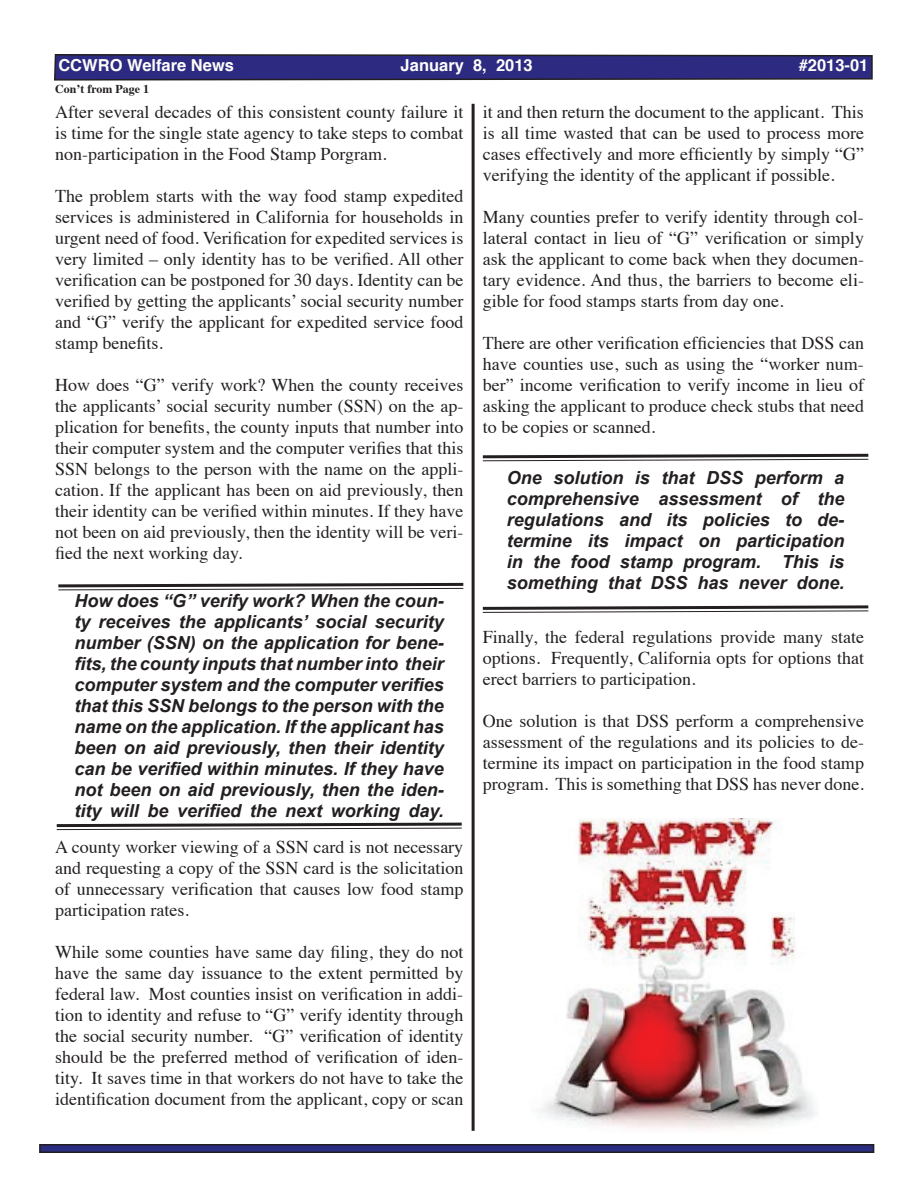
<style>
.page{position:relative;width:918px;height:1188px;background:#fff}
.page>*{position:absolute;margin:0;border:0;box-sizing:border-box;transform-origin:0 0}
.t1{font:18px/21px "Times";color:#231f20;text-align:justify}
.t2{font:italic 700 18px/21px "Arial";color:#231f20;text-align:justify}
.t3{font:700 16.5px "Helvetica";color:#fefdfa}
.t4{font:700 12px "Times";color:#231f20}
</style>
<div class="page">
<svg style="left:54px;top:54px;width:819px;height:27px;background:#37357c"></svg>
<div style="left:40px;top:1145px;width:834px;height:7px;background:#2a2d80"></div>
<div style="left:39px;top:1144px;width:835px;height:9px;border:2px solid #231f20"></div>
<hr style="left:472px;top:104px;width:3px;height:1027px;background:#231f20">
<svg style="left:58px;top:582px;width:406px;height:9px"></svg>
<svg style="left:56px;top:822px;width:406px;height:9px"></svg>
<svg style="left:482px;top:453px;width:387px;height:9px"></svg>
<svg style="left:482px;top:605px;width:387px;height:8px"></svg>
<img style="left:538px;top:818px;width:277px;height:311px">
<p class="t3" style="left:58px;top:52px;width:177px">CCWRO Welfare News</p>
<p class="t3" style="left:401px;top:52px;width:134px">January 8, 2013</p>
<p class="t3" style="left:799px;top:52px;width:71px">#2013-01</p>
<p class="t1" style="left:55px;top:100px;width:410px">After several decades of this consistent county failure it is time for the single state agency to take steps to combat non-participation in the Food Stamp Porgram.</p>
<p class="t1" style="left:55px;top:184px;width:410px">The problem starts with the way food stamp expedited services is administered in California for households in urgent need of food. Verification for expedited services is very limited – only identity has to be verified. All other verification can be postponed for 30 days. Identity can be verified by getting the applicants’ social security number and “G” verify the applicant for expedited service food stamp benefits.</p>
<p class="t1" style="left:55px;top:373px;width:410px">How does “G” verify work? When the county receives the applicants’ social security number (SSN) on the ap&shy;plication for benefits, the county inputs that number into their computer system and the computer verifies that this SSN belongs to the person with the name on the appli&shy;cation. If the applicant has been on aid previously, then their identity can be verified within minutes. If they have not been on aid previously, then the identity will be veri&shy;fied the next working day.</p>
<p class="t4" style="left:55px;top:77px;width:96px">Con’t from Page 1</p>
<p class="t1" style="left:483px;top:100px;width:383px">it and then return the document to the applicant. This is all time wasted that can be used to process more cases effectively and more efficiently by simply “G” verifying the identity of the applicant if possible.</p>
<p class="t1" style="left:483px;top:205px;width:383px">Many counties prefer to verify identity through col&shy;lateral contact in lieu of “G” verification or simply ask the applicant to come back when they documen&shy;tary evidence. And thus, the barriers to become eli&shy;gible for food stamps starts from day one.</p>
<p class="t1" style="left:483px;top:331px;width:383px">There are other verification efficiencies that DSS can have counties use, such as using the “worker num&shy;ber” income verification to verify income in lieu of asking the applicant to produce check stubs that need to be copies or scanned.</p>
<p class="t2" style="left:507px;top:468px;width:339px">One solution is that DSS perform a comprehensive assessment of the regulations and its policies to de&shy;termine its impact on participation in the food stamp program. This is something that DSS has never done.</p>
<p class="t2" style="left:74px;top:591px;width:371px">How does “G” verify work? When the coun&shy;ty receives the applicants’ social security number (SSN) on the application for bene&shy;fits, the county inputs that number into their computer system and the computer verifies that this SSN belongs to the person with the name on the application. If the applicant has been on aid previously, then their identity can be verified within minutes. If they have not been on aid previously, then the iden&shy;tity will be verified the next working day.</p>
<p class="t1" style="left:483px;top:625px;width:383px">Finally, the federal regulations provide many state options. Frequently, California opts for options that erect barriers to participation.</p>
<p class="t1" style="left:483px;top:709px;width:383px">One solution is that DSS perform a comprehensive assessment of the regulations and its policies to de&shy;termine its impact on participation in the food stamp program. This is something that DSS has never done.</p>
<p class="t1" style="left:55px;top:835px;width:410px">A county worker viewing of a SSN card is not necessary and requesting a copy of the SSN card is the solicitation of unnecessary verification that causes low food stamp participation rates.</p>
<p class="t1" style="left:55px;top:940px;width:410px">While some counties have same day filing, they do not have the same day issuance to the extent permitted by federal law. Most counties insist on verification in addi&shy;tion to identity and refuse to “G” verify identity through the social security number. “G” verification of identity should be the preferred method of verification of iden&shy;tity. It saves time in that workers do not have to take the identification document from the applicant, copy or scan</p>
</div>
